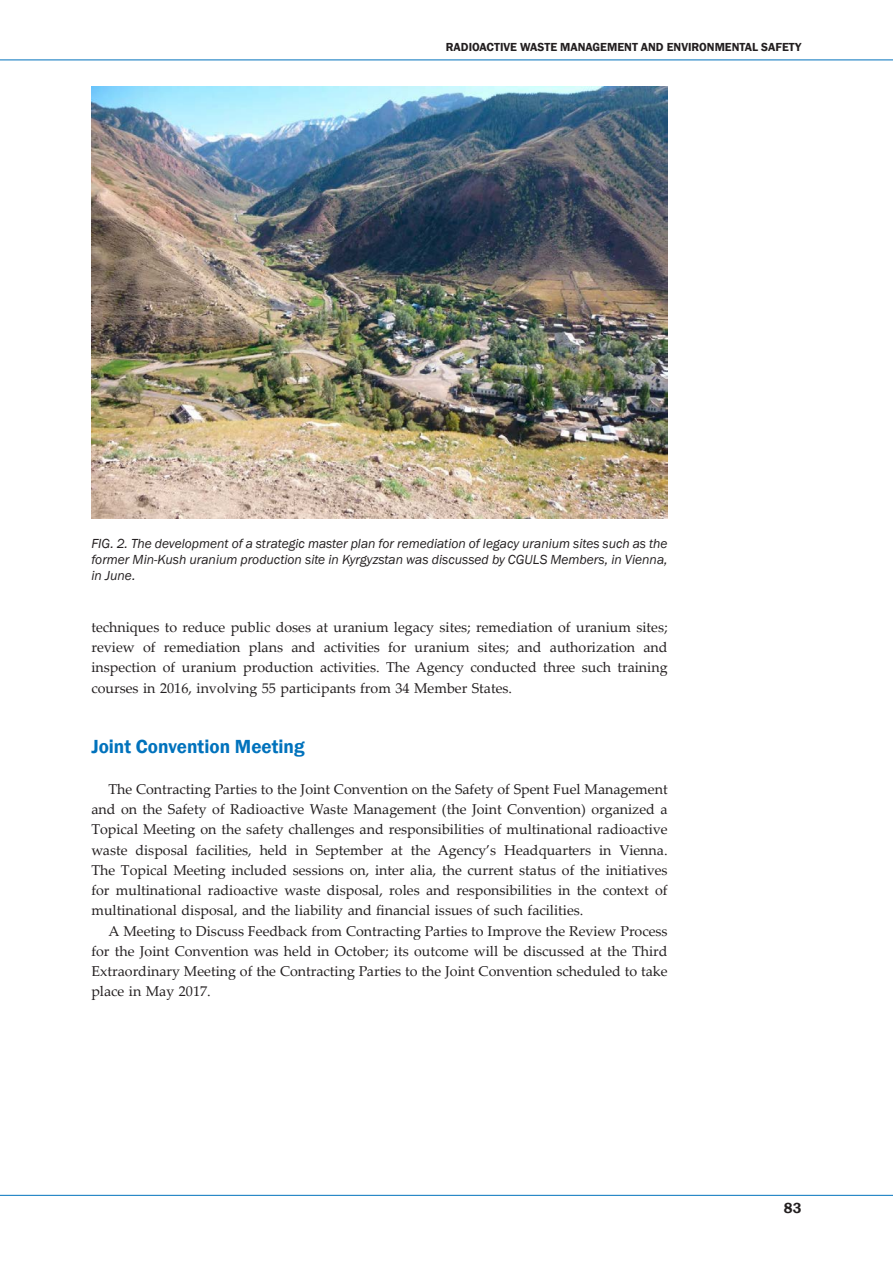
<style>
.page{position:relative;width:893px;height:1263px;background:#fff}
.page>*{position:absolute;margin:0;border:0;box-sizing:border-box;transform-origin:0 0}
._02_Title{font:600 19.5px "Franklin Gothic";color:#0072bc}
.t1{font:600 15px "Franklin Gothic";color:#231f20}
._04_Body_text{font:14.25px/20.2px "Palatino Linotype";color:#231f20;text-align:justify}
._07_Fig_Capiton{font:italic 13.5px/16.2px "Franklin Gothic";color:#231f20;text-align:justify}
.t2{font:600 12px "Franklin Gothic";color:#231f20}
</style>
<div class="page">
<hr style="left:0;top:60px;width:893px;height:1px;background:#0072bc">
<hr style="left:0;top:1195px;width:893px;height:1px;background:#0072bc">
<img style="left:91px;top:87px;width:577px;height:432px">
<p class="t2" style="left:446px;top:40px;width:16px">RADIOACTIVE</p>
<p class="t2" style="left:520px;top:40px;width:9px">WASTE</p>
<p class="t2" style="left:560px;top:40px;width:19px">MANAGEMENT</p>
<p class="t2" style="left:641px;top:40px;width:9px">AND</p>
<p class="t2" style="left:667px;top:40px;width:15px">ENVIRONMENTAL</p>
<p class="t2" style="left:761px;top:40px;width:14px">SAFETY</p>
<p class="_07_Fig_Capiton" style="left:91px;top:535px;width:578px">FIG. 2. The development of a strategic master plan for remediation of legacy uranium sites such as the former Min-Kush uranium production site in Kyrgyzstan was discussed by CGULS Members, in Vienna, in June.</p>
<p class="_04_Body_text" style="left:91px;top:616px;width:578px">techniques to reduce public doses at uranium legacy sites; remediation of uranium sites; review of remediation plans and activities for uranium sites; and authorization and inspection of uranium production activities. The Agency conducted three such training courses in 2016, involving 55 participants from 34 Member States.</p>
<p class="_02_Title" style="left:91px;top:735px;width:215px">JOINT CONVENTION MEETING</p>
<p class="_04_Body_text" style="left:91px;top:778px;width:578px;text-align:left;text-indent:17px">The Contracting Parties to the Joint Convention on the Safety of Spent Fuel Management and on the Safety of Radioactive Waste Management (the Joint Convention) organized a Topical Meeting on the safety challenges and responsibilities of multinational radioactive waste disposal facilities, held in September at the Agency’s Headquarters in Vienna.<br>The Topical Meeting included sessions on, inter alia, the current status of the initiatives for multinational radioactive waste disposal, roles and responsibilities in the context of multinational disposal, and the liability and financial issues of such facilities.</p>
<p class="_04_Body_text" style="left:91px;top:920px;width:578px;text-indent:17px">A Meeting to Discuss Feedback from Contracting Parties to Improve the Review Process for the Joint Convention was held in October; its outcome will be discussed at the Third Extraordinary Meeting of the Contracting Parties to the Joint Convention scheduled to take place in May 2017.</p>
<p class="t1" style="left:784px;top:1199px;width:19px">83</p>
</div>
